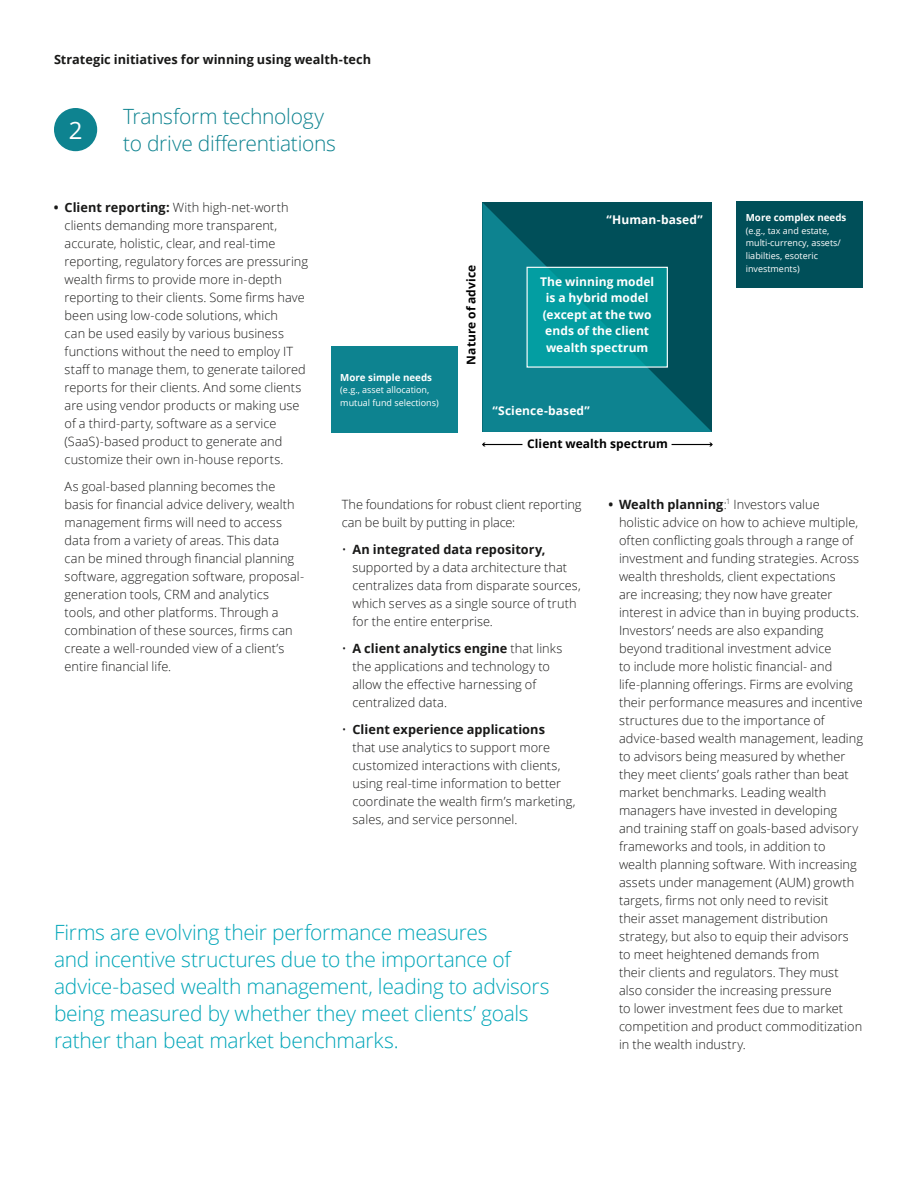
<style>
.page{position:relative;width:918px;height:1188px;background:#fff}
.page>*{position:absolute;margin:0;border:0;box-sizing:border-box;transform-origin:0 0}
.t1{font:24px "Open Sans";color:#fff}
.t2{font:300 21px/27px "Open Sans";letter-spacing:-.015em;color:#00a5b8}
.t3{font:300 21px/27px "Open Sans";letter-spacing:-.015em;color:#0e8390}
.t4{font:300 12.75px/18px "Open Sans";letter-spacing:.005em;color:#191918}
.t5{font:700 12.75px "Open Sans";color:#191918}
.t6{font:700 12px/16.5px "Open Sans";letter-spacing:.005em;color:#fff}
.t7{font:700 12px "Open Sans";letter-spacing:.005em;color:#000}
.t8{font:700 9.75px "Open Sans";color:#fff}
.t9{font:9px/12.8px "Open Sans";color:#fff}
.s1{font-weight:700}
</style>
<div class="page">
<div style="left:54px;top:108px;width:43px;height:43px;background:#0e8390;border-radius:50%"></div>
<svg style="left:482px;top:202px;width:230px;height:230px;background:#076974"></svg>
<div style="left:527px;top:267px;width:141px;height:100px;background:linear-gradient(to right,#03a0a4,#008d90)"></div>
<hr style="left:483px;top:444px;width:39px;height:1px;background:#000">
<hr style="left:672px;top:444px;width:40px;height:1px;background:#000">
<div style="left:736px;top:201px;width:126px;height:87px;background:#004f59"></div>
<div style="left:331px;top:346px;width:127px;height:86px;background:#0d8390"></div>
<div style="left:527px;top:267px;width:141px;height:101px;border:1px solid #fff"></div>
<p class="t5" style="left:54px;top:50px;width:319px">Strategic initiatives for winning using wealth-tech</p>
<h1 class="t1" style="left:69px;top:114px;width:15px">2</h1>
<h2 class="t3" style="left:123px;top:102px;width:214px">Transform technology to drive differentiations</h2>
<p class="t4" style="left:65px;top:198px;width:245px;text-indent:-11px"><span class="s1">• Client reporting:</span> With high-net-worth clients demanding more transparent, accurate, holistic, clear, and real-time reporting, regulatory forces are pressuring wealth firms to provide more in-depth reporting to their clients. Some firms have been using low-code solutions, which<br>can be used easily by various business functions without the need to employ IT staff to manage them, to generate tailored reports for their clients. And some clients are using vendor products or making use of a third-party, software as a service (SaaS)-based product to generate and customize their own in-house reports.</p>
<p class="t4" style="left:65px;top:477px;width:241px">As goal-based planning becomes the basis for financial advice delivery, wealth management firms will need to access data from a variety of areas. This data<br>can be mined through financial planning software, aggregation software, proposal&shy;generation tools, CRM and analytics<br>tools, and other platforms. Through a combination of these sources, firms can create a well-rounded view of a client’s entire financial life.</p>
<p class="t8" style="left:746px;top:211px;width:102px">More complex needs</p>
<p class="t9" style="left:746px;top:224px;width:97px">(e.g., tax and estate, multi-currency, assets/ liabilties, esoteric investments)</p>
<p class="t6" style="left:607px;top:211px;width:98px">“Human-based”</p>
<p class="t7" style="left:463px;top:365px;width:101px;rotate:-90deg">Nature of advice</p>
<p class="t6" style="left:540px;top:273px;width:116px">The winning model is a hybrid model (except at the two ends of the client wealth spectrum</p>
<p class="t8" style="left:340px;top:370px;width:93px">More simple needs</p>
<p class="t9" style="left:340px;top:384px;width:100px">(e.g., asset allocation, mutual fund selections)</p>
<p class="t6" style="left:492px;top:402px;width:99px">“Science-based”</p>
<p class="t7" style="left:527px;top:435px;width:142px">Client wealth spectrum</p>
<p class="t4" style="left:619px;top:495px;width:246px;text-indent:-11px"><span class="s1">• Wealth planning</span>:<sup>1</sup> Investors value holistic advice on how to achieve multiple, often conflicting goals through a range of investment and funding strategies. Across wealth thresholds, client expectations<br>are increasing; they now have greater interest in advice than in buying products.<br>Investors’ needs are also expanding beyond traditional investment advice<br>to include more holistic financial- and life-planning offerings. Firms are evolving their performance measures and incentive structures due to the importance of advice-based wealth management, leading to advisors being measured by whether they meet clients’ goals rather than beat market benchmarks. Leading wealth managers have invested in developing<br>and training staff on goals-based advisory frameworks and tools, in addition to wealth planning software. With increasing assets under management (AUM) growth targets, firms not only need to revisit<br>their asset management distribution strategy, but also to equip their advisors to meet heightened demands from<br>their clients and regulators. They must also consider the increasing pressure<br>to lower investment fees due to market competition and product commoditization in the wealth industry.</p>
<p class="t4" style="left:342px;top:495px;width:241px">The foundations for robust client reporting can be built by putting in place:</p>
<p class="t4" style="left:352px;top:540px;width:230px;text-indent:-11px">• <span class="s1">An integrated data repository, </span>supported by a data architecture that centralizes data from disparate sources, which serves as a single source of truth for the entire enterprise.</p>
<p class="t4" style="left:352px;top:639px;width:211px;text-indent:-11px">• <span class="s1">A client analytics engine</span> that links the applications and technology to allow the effective harnessing of centralized data.</p>
<p class="t4" style="left:352px;top:720px;width:225px;text-indent:-11px">• <span class="s1">Client experience applications<br></span>that use analytics to support more customized interactions with clients, using real-time information to better coordinate the wealth firm’s marketing, sales, and service personnel.</p>
<p class="t2" style="left:54px;top:918px;width:497px">Firms are evolving their performance measures<br>and incentive structures due to the importance of advice-based wealth management, leading to advisors being measured by whether they meet clients’ goals rather than beat market benchmarks.</p>
</div>
